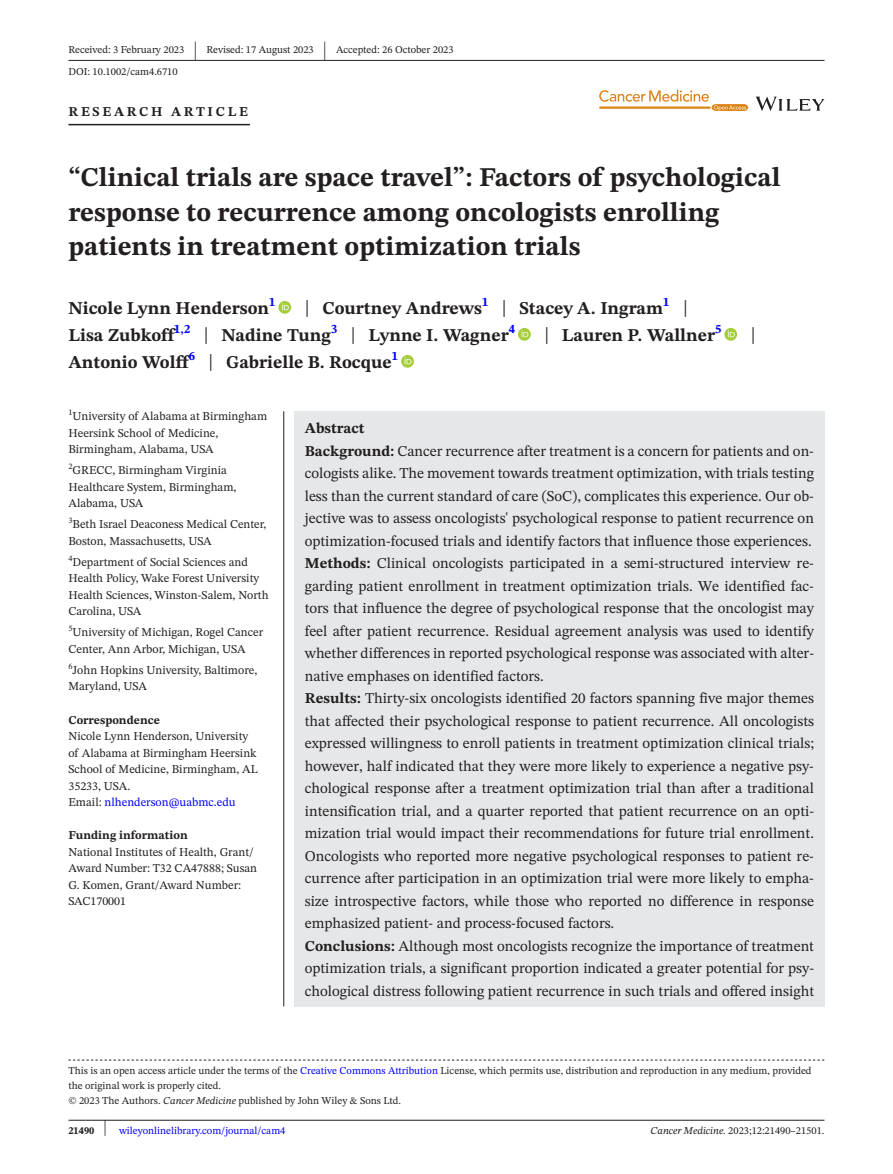
<style>
.page{position:relative;width:893px;height:1174px;background:#fff}
.page>*{position:absolute;margin:0;border:0;box-sizing:border-box;transform-origin:0 0}
.t1{font:700 27px/34.5px "STIX Two Text";color:#231f20}
.t2{font:25.65px "STIX Two Text";color:#231f20;scale:.49 1}
.t3{font:23.4px "STIX Two Text";color:#231f20;scale:.77 1}
.t4{font:700 18px/27px "STIX Two Text";color:#231f20}
.t5{font:15px/22.5px "STIX Two Text";color:#231f20}
.t6{font:700 13.5px "STIX Two Text";letter-spacing:.2em;color:#231f20}
.t7{font:12px/16.5px "STIX Two Text";color:#231f20}
.t8{font:700 12px "STIX Two Text";color:#231f20}
.t9{font:10.5px/15px "STIX Two Text";color:#231f20}
.t10{font:10.5px "STIX Two Text";color:#00f}
.s1{font-weight:400;font-size:23.4px}
.s2{color:#00f}
.s3{font-weight:700}
.s4{font-style:italic}
.s5{font-weight:700;color:#231f20}
.s6{font-size:22.2px;color:#231f20}
</style>
<div class="page">
<hr style="left:68px;top:1119px;width:756px;height:1px;background:#231f20">
<svg style="left:756px;top:97px;width:68px;height:14px"></svg>
<svg style="left:599px;top:90px;width:149px;height:21px"></svg>
<hr style="left:68px;top:60px;width:756px;height:1px;background:#231f20">
<hr style="left:68px;top:124px;width:182px;height:1px;background:#231f20">
<svg style="left:278px;top:301px;width:13px;height:13px"></svg>
<svg style="left:282px;top:303px;width:7px;height:7px"></svg>
<svg style="left:518px;top:328px;width:13px;height:13px"></svg>
<svg style="left:521px;top:330px;width:7px;height:7px"></svg>
<svg style="left:724px;top:328px;width:13px;height:13px"></svg>
<svg style="left:728px;top:330px;width:7px;height:7px"></svg>
<svg style="left:401px;top:355px;width:13px;height:13px"></svg>
<svg style="left:405px;top:357px;width:6px;height:7px"></svg>
<svg style="left:68px;top:1059px;width:756px;height:1px"></svg>
<div style="left:294px;top:411px;width:530px;height:595px;background:#e6e7e9"></div>
<hr style="left:283px;top:411px;width:1px;height:595px;background:#231f20">
<p class="t9" style="left:68px;top:42px;width:117px">Received: 3 February 2023</p>
<h2 class="t2" style="left:194px;top:32px;width:8px">|</h2>
<p class="t9" style="left:206px;top:42px;width:109px">Revised: 17 August 2023</p>
<h2 class="t2" style="left:323px;top:32px;width:8px">|</h2>
<p class="t9" style="left:336px;top:42px;width:119px">Accepted: 26 October 2023</p>
<p class="t9" style="left:68px;top:64px;width:111px">DOI: 10.1002/cam4.6710</p>
<p class="t6" style="left:68px;top:101px;width:181px">RESEARCH ARTICLE</p>
<h1 class="t1" style="left:68px;top:161px;width:714px">“Clinical trials are space travel”: Factors of psychological response to recurrence among oncologists enrolling patients in treatment optimization trials</h1>
<p class="t4" style="left:68px;top:295px;width:208px">Nicole Lynn Henderson<sup>1</sup></p>
<p class="t4" style="left:68px;top:295px;width:621px;text-indent:236px"><span class="s1">|</span> Courtney Andrews<sup>1</sup> <span class="s1">|</span> Stacey A. Ingram<sup>1</sup> <span class="s1">|<br></span>Lisa Zubkoff<sup>1,2</sup> <span class="s1">|</span> Nadine Tung<sup>3</sup> <span class="s1">|</span> Lynne I. Wagner<sup>4</sup></p>
<p class="t4" style="left:544px;top:322px;width:178px"><span class="s1">|</span> Lauren P. Wallner<sup>5</sup></p>
<h3 class="t3" style="left:751px;top:318px;width:8px">|</h3>
<p class="t4" style="left:68px;top:349px;width:331px">Antonio Wolff<sup>6</sup> <span class="s1">|</span> Gabrielle B. Rocque<sup>1</sup></p>
<p class="t7" style="left:68px;top:408px;width:200px"><sup>1</sup>University of Alabama at Birmingham<br>Heersink School of Medicine,<br>Birmingham, Alabama, USA</p>
<p class="t7" style="left:68px;top:462px;width:170px"><sup>2</sup>GRECC, Birmingham Virginia<br>Healthcare System, Birmingham,<br>Alabama, USA</p>
<p class="t7" style="left:68px;top:516px;width:200px"><sup>3</sup>Beth Israel Deaconess Medical Center,<br>Boston, Massachusetts, USA</p>
<p class="t7" style="left:68px;top:553px;width:202px"><sup>4</sup>Department of Social Sciences and<br>Health Policy, Wake Forest University<br>Health Sciences, Winston-Salem, North<br>Carolina, USA</p>
<p class="t7" style="left:68px;top:624px;width:196px"><sup>5</sup>University of Michigan, Rogel Cancer<br>Center, Ann Arbor, Michigan, USA</p>
<p class="t7" style="left:68px;top:661px;width:190px"><sup>6</sup>John Hopkins University, Baltimore,<br>Maryland, USA</p>
<p class="t8" style="left:68px;top:711px;width:93px">Correspondence</p>
<p class="t7" style="left:68px;top:727px;width:191px">Nicole Lynn Henderson, University of Alabama at Birmingham Heersink<br>School of Medicine, Birmingham, AL<br>35233, USA.<br>Email: <span class="s2">nlhenderson@uabmc.edu</span></p>
<p class="t8" style="left:68px;top:826px;width:121px">Funding information</p>
<p class="t7" style="left:68px;top:843px;width:190px">National Institutes of Health, Grant/<br>Award Number: T32 CA47888; Susan<br>G. Komen, Grant/Award Number:<br>SAC170001</p>
<p class="t5" style="left:305px;top:417px;width:511px"><span class="s3">Abstract<br>Background:</span> Cancer recurrence after treatment is a concern for patients and on&shy;cologists alike. The movement towards treatment optimization, with trials testing less than the current standard of care (SoC), complicates this experience. Our ob&shy;jective was to assess oncologists' psychological response to patient recurrence on optimization-focused trials and identify factors that influence those experiences.<br><span class="s3">Methods:</span> Clinical oncologists participated in a semi-structured interview re&shy;garding patient enrollment in treatment optimization trials. We identified fac&shy;tors that influence the degree of psychological response that the oncologist may feel after patient recurrence. Residual agreement analysis was used to identify whether differences in reported psychological response was associated with alter&shy;native emphases on identified factors.<br><span class="s3">Results:</span> Thirty-six oncologists identified 20 factors spanning five major themes that affected their psychological response to patient recurrence. All oncologists expressed willingness to enroll patients in treatment optimization clinical trials; however, half indicated that they were more likely to experience a negative psy&shy;chological response after a treatment optimization trial than after a traditional intensification trial, and a quarter reported that patient recurrence on an opti&shy;mization trial would impact their recommendations for future trial enrollment.<br>Oncologists who reported more negative psychological responses to patient re&shy;currence after participation in an optimization trial were more likely to empha&shy;size introspective factors, while those who reported no difference in response emphasized patient- and process-focused factors.<br><span class="s3">Conclusions:</span> Although most oncologists recognize the importance of treatment optimization trials, a significant proportion indicated a greater potential for psy&shy;chological distress following patient recurrence in such trials and offered insight</p>
<p class="t9" style="left:68px;top:1063px;width:745px">This is an open access article under the terms of the <span class="s2">Creative Commons Attribution</span> License, which permits use, distribution and reproduction in any medium, provided the original work is properly cited.<br>© 2023 The Authors. <span class="s4">Cancer Medicine</span> published by John Wiley &amp; Sons Ltd.</p>
<p class="t10" style="left:68px;top:1123px;width:218px"><span class="s5">21490</span> <span class="s6">|</span> wileyonlinelibrary.com/journal/cam4</p>
<p class="t9" style="left:650px;top:1123px;width:175px"><span class="s4">Cancer Medicine.</span> 2023;12:21490–21501.</p>
</div>
